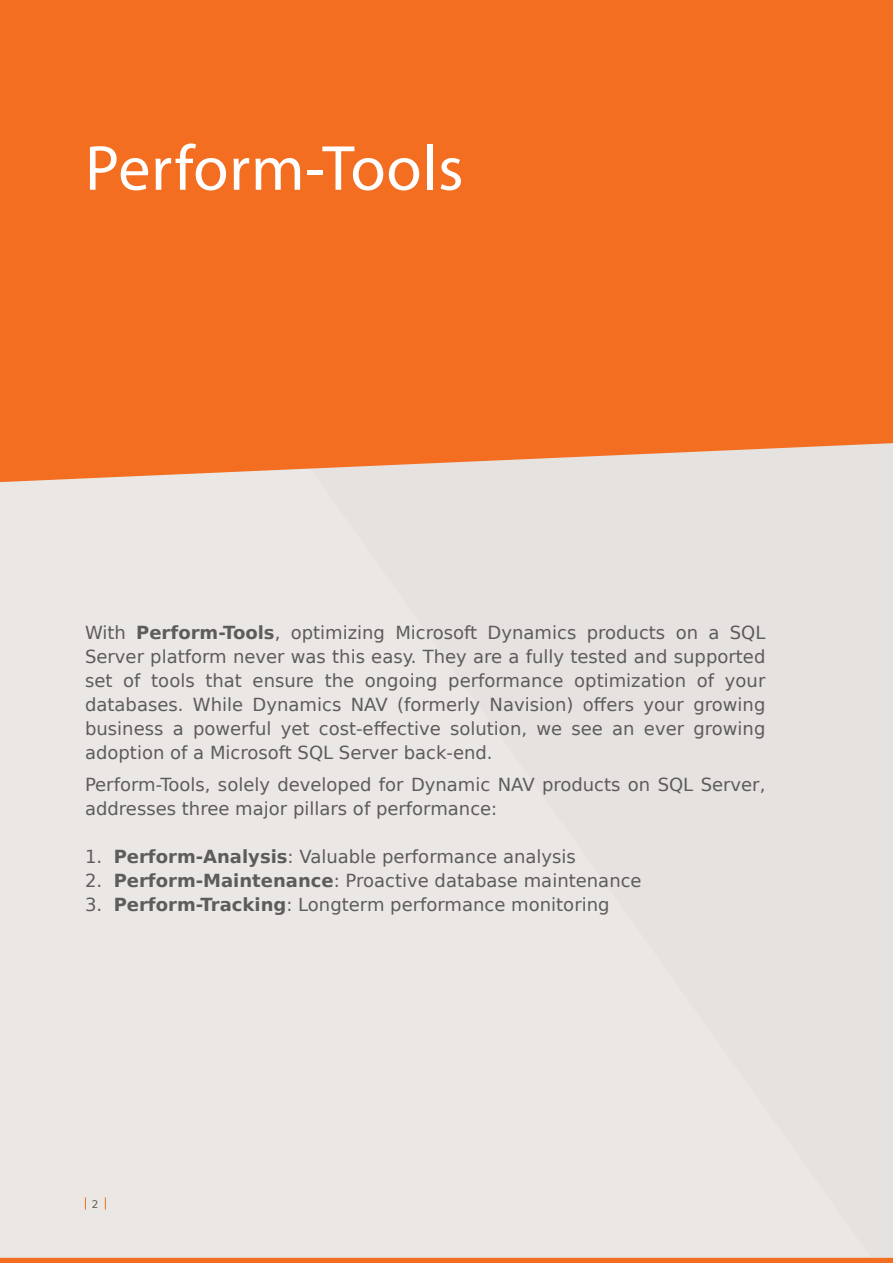
<style>
.page{position:relative;width:893px;height:1263px;background:#fff}
.page>*{position:absolute;margin:0;border:0;box-sizing:border-box;transform-origin:0 0}
.t1{font:64.2px "Myriad Pro";letter-spacing:.01em;color:#fff}
.t2{font:18px/24px "DejaVu Sans";color:#5e5b5b;text-align:justify}
.t3{font:10.5px "DejaVu Sans";color:#5e5b5b}
.s1{font-weight:700}
</style>
<div class="page">
<div style="left:0;top:482px;width:893px;height:776px;background:#eae7e5"></div>
<div style="left:0;top:0;width:893px;height:482px;background:#f36e21"></div>
<div style="left:0;top:1258px;width:893px;height:5px;background:#f36e21"></div>
<svg style="left:85px;top:1197px;width:1px;height:12px"></svg>
<svg style="left:105px;top:1197px;width:1px;height:12px"></svg>
<h1 class="t1" style="left:85px;top:129px;width:380px">Perform-Tools</h1>
<p class="t2" style="left:85px;top:620px;width:682px">With <span class="s1">Perform-Tools</span>, optimizing Microsoft Dynamics products on a SQL Server platform never was this easy. They are a fully tested and supported set of tools that ensure the ongoing performance optimization of your databases. While Dynamics NAV (formerly Navision) offers your growing business a powerful yet cost-effective solution, we see an ever growing adoption of a Microsoft SQL Server back-end.</p>
<p class="t2" style="left:85px;top:772px;width:682px">Perform-Tools, solely developed for Dynamic NAV products on SQL Server, addresses three major pillars of performance:</p>
<p class="t2" style="left:85px;top:844px;width:492px">1. <span class="s1">Perform-Analysis</span>: Valuable performance analysis</p>
<p class="t2" style="left:85px;top:868px;width:558px">2. <span class="s1">Perform-Maintenance</span>: Proactive database maintenance</p>
<p class="t2" style="left:85px;top:892px;width:526px">3. <span class="s1">Perform-Tracking</span>: Longterm performance monitoring</p>
<p class="t3" style="left:92px;top:1195px;width:8px">2</p>
</div>
